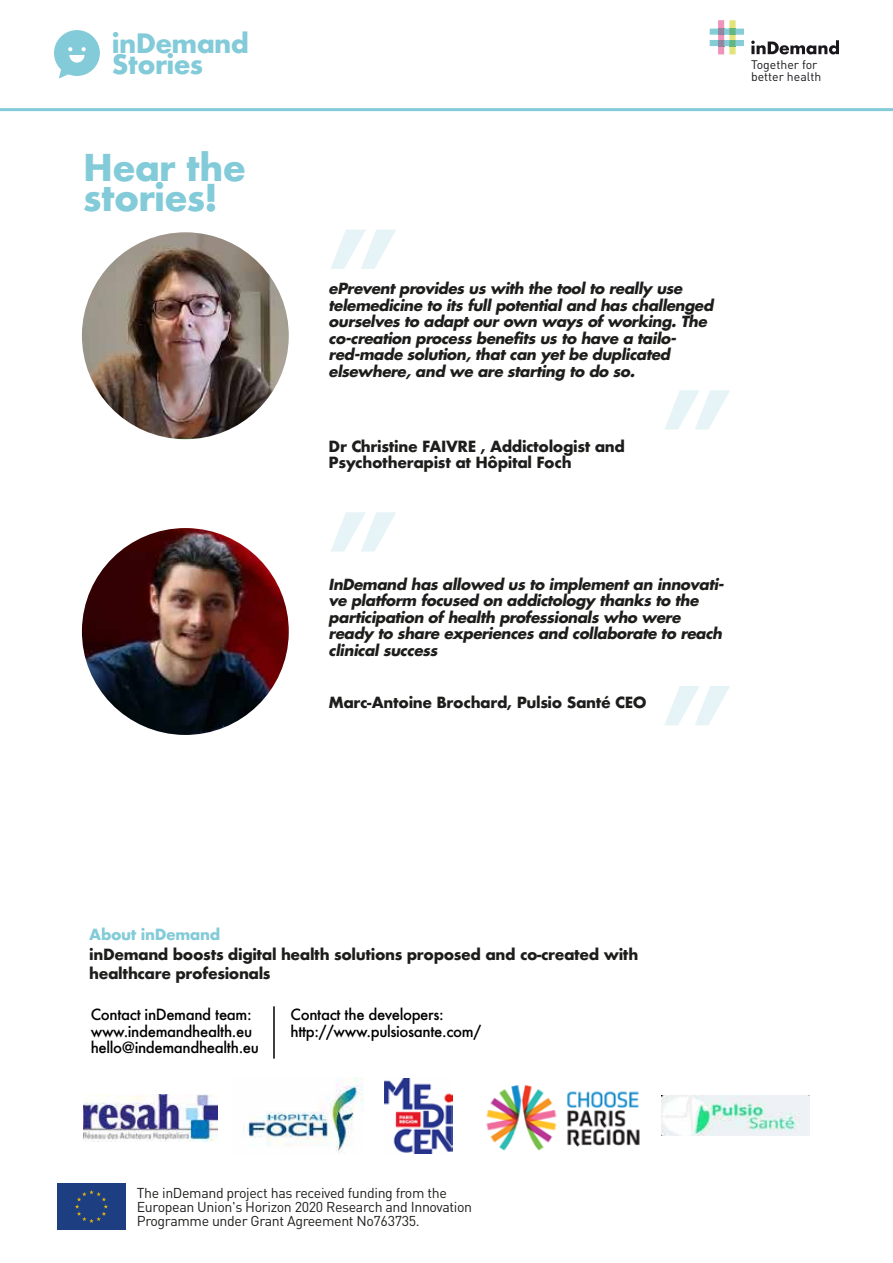
<style>
.page{position:relative;width:893px;height:1263px;background:#fff}
.page>*{position:absolute;margin:0;border:0;box-sizing:border-box;transform-origin:0 0}
.t1{font:700 118.5px "Futura";color:#83cbd8}
.t2{font:700 36px/30px "Futura";letter-spacing:-.025em;color:#83cbd8}
.t3{font:700 25.95px/21.8px "Futura";letter-spacing:-.025em;color:#83cbd8}
.t4{font:italic 700 15px/16.5px "Futura LT";letter-spacing:-.025em;color:#1d1d1b}
.t5{font:700 15px/16.5px "Futura";letter-spacing:-.025em;color:#1d1e1c}
.t6{font:500 15px/16.5px "Futura";letter-spacing:-.025em;color:#000}
.t7{font:700 15px "Futura";letter-spacing:-.025em;color:#83cbd8}
.t8{font:14.1px/14.1px "DIN";letter-spacing:-.025em;color:#1e1e1c}
.t9{font:12.3px/11.6px "DIN";color:#1a171c}
</style>
<div class="page">
<hr style="left:0;top:108px;width:893px;height:3px;background:#83cbd8">
<img style="left:82px;top:232px;width:207px;height:208px">
<img style="left:81px;top:528px;width:208px;height:207px">
<div style="left:57px;top:1183px;width:69px;height:47px;background:#1d3e81"></div>
<svg style="left:75px;top:1190px;width:33px;height:33px"></svg>
<div style="left:54px;top:30px;width:46px;height:46px;background:#83cbd8;border-radius:50%"></div>
<svg style="left:59px;top:47px;width:27px;height:32px"></svg>
<svg style="left:710px;top:20px;width:34px;height:34px"></svg>
<svg style="left:751px;top:40px;width:88px;height:14px"></svg>
<hr style="left:273px;top:1006px;width:2px;height:53px;background:#000">
<img style="left:661px;top:1095px;width:149px;height:40px">
<img style="left:486px;top:1085px;width:154px;height:66px">
<img style="left:384px;top:1079px;width:68px;height:74px">
<img style="left:248px;top:1078px;width:116px;height:76px">
<img style="left:83px;top:1094px;width:134px;height:47px">
<h3 class="t3" style="left:112px;top:32px;width:139px">inDemand<br>Stories</h3>
<h2 class="t2" style="left:83px;top:152px;width:164px">Hear the stories!</h2>
<p class="t9" style="left:751px;top:59px;width:72px">Together for better health</p>
<h1 class="t1" style="left:403px;top:310px;width:78px;rotate:-180deg">“</h1>
<p class="t4" style="left:329px;top:280px;width:386px">ePrevent provides us with the tool to really use telemedicine to its full potential and has challenged ourselves to adapt our own ways of working. The co-creation process benefits us to have a tailo&shy;red-made solution, that can yet be duplicated elsewhere, and we are starting to do so.</p>
<h1 class="t1" style="left:736px;top:470px;width:78px;rotate:-180deg">“</h1>
<p class="t5" style="left:329px;top:438px;width:298px">Dr Christine FAIVRE , Addictologist and<br>Psychotherapist at Hôpital Foch</p>
<h1 class="t1" style="left:403px;top:592px;width:78px;rotate:-180deg">“</h1>
<p class="t4" style="left:329px;top:576px;width:397px">InDemand has allowed us to implement an innovati&shy;ve platform focused on addictology thanks to the participation of health professionals who were ready to share experiences and collaborate to reach clinical success</p>
<h1 class="t1" style="left:736px;top:766px;width:78px;rotate:-180deg">“</h1>
<p class="t5" style="left:329px;top:694px;width:320px">Marc-Antoine Brochard, Pulsio Santé CEO</p>
<p class="t7" style="left:89px;top:924px;width:132px">About inDemand</p>
<p class="t5" style="left:89px;top:944px;width:551px;line-height:19.5px">inDemand boosts digital health solutions proposed and co-created with healthcare profesionals</p>
<p class="t6" style="left:91px;top:1006px;width:170px">Contact inDemand team: www.indemandhealth.eu hello@indemandhealth.eu</p>
<p class="t6" style="left:291px;top:1006px;width:192px">Contact the developers: http://www.pulsiosante.com/</p>
<p class="t8" style="left:137px;top:1185px;width:337px">The inDemand project has received funding from the<br>European Union's Horizon 2020 Research and Innovation<br>Programme under Grant Agreement No763735.</p>
</div>
